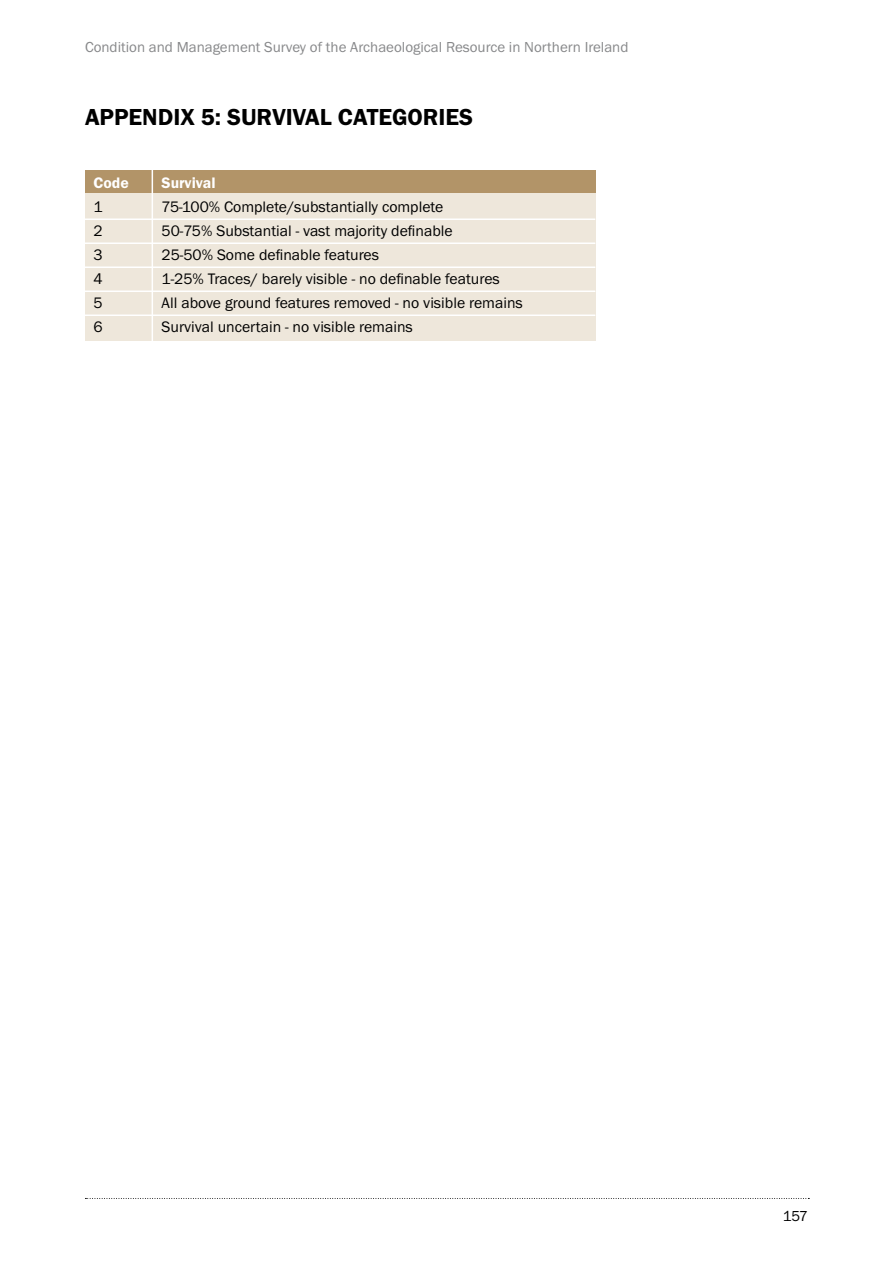
<style>
.page{position:relative;width:893px;height:1263px;background:#fff}
.page>*{position:absolute;margin:0;border:0;box-sizing:border-box;transform-origin:0 0}
.t1{font:600 24px "Franklin Got ITC";color:#000}
.t2{font:15.75px "Franklin Got ITC";color:#000}
.t3{font:600 15.75px "Franklin Got ITC";color:#fff}
.t4{font:15px "Franklin Got ITC";color:#87888a}
.t5{font:15px "Franklin Got ITC";color:#000}
</style>
<div class="page">
<svg style="left:85px;top:1198px;width:724px;height:1px"></svg>
<div style="left:85px;top:185px;width:510px;height:156px;background:#eee7db"></div>
<div style="left:85px;top:170px;width:510px;height:22px;background:#b29468"></div>
<hr style="left:152px;top:167px;width:1px;height:180px;background:#fff">
<hr style="left:81px;top:218px;width:514px;height:2px;background:#fff">
<hr style="left:81px;top:242px;width:514px;height:2px;background:#fff">
<hr style="left:81px;top:266px;width:514px;height:2px;background:#fff">
<hr style="left:81px;top:290px;width:514px;height:2px;background:#fff">
<hr style="left:81px;top:314px;width:514px;height:2px;background:#fff">
<p class="t4" style="left:85px;top:38px;width:545px">Condition and Management Survey of the Archaeological Resource in Northern Ireland</p>
<h1 class="t1" style="left:85px;top:103px;width:30px">APPEN</h1>
<h1 class="t1" style="left:158px;top:103px;width:317px">DIX 5: SURVIVAL CATEGORIES</h1>
<p class="t3" style="left:94px;top:174px;width:57px">CODE S</p>
<p class="t3" style="left:171px;top:174px;width:46px">URVIVAL</p>
<p class="t2" style="left:94px;top:198px;width:11px">1</p>
<p class="t2" style="left:162px;top:198px;width:283px">75-100% Complete/substantially complete</p>
<p class="t2" style="left:94px;top:222px;width:11px">2</p>
<p class="t2" style="left:162px;top:222px;width:293px">50-75% Substantial - vast majority definable</p>
<p class="t2" style="left:94px;top:246px;width:11px">3</p>
<p class="t2" style="left:162px;top:246px;width:219px">25-50% Some definable features</p>
<p class="t2" style="left:94px;top:270px;width:11px">4</p>
<p class="t2" style="left:162px;top:270px;width:340px">1-25% Traces/ barely visible - no definable features</p>
<p class="t2" style="left:94px;top:294px;width:11px">5</p>
<p class="t2" style="left:162px;top:294px;width:363px">All above ground features removed - no visible remains</p>
<p class="t2" style="left:94px;top:318px;width:11px">6</p>
<p class="t2" style="left:162px;top:318px;width:253px">Survival uncertain - no visible remains</p>
<p class="t5" style="left:783px;top:1207px;width:27px">157</p>
</div>
